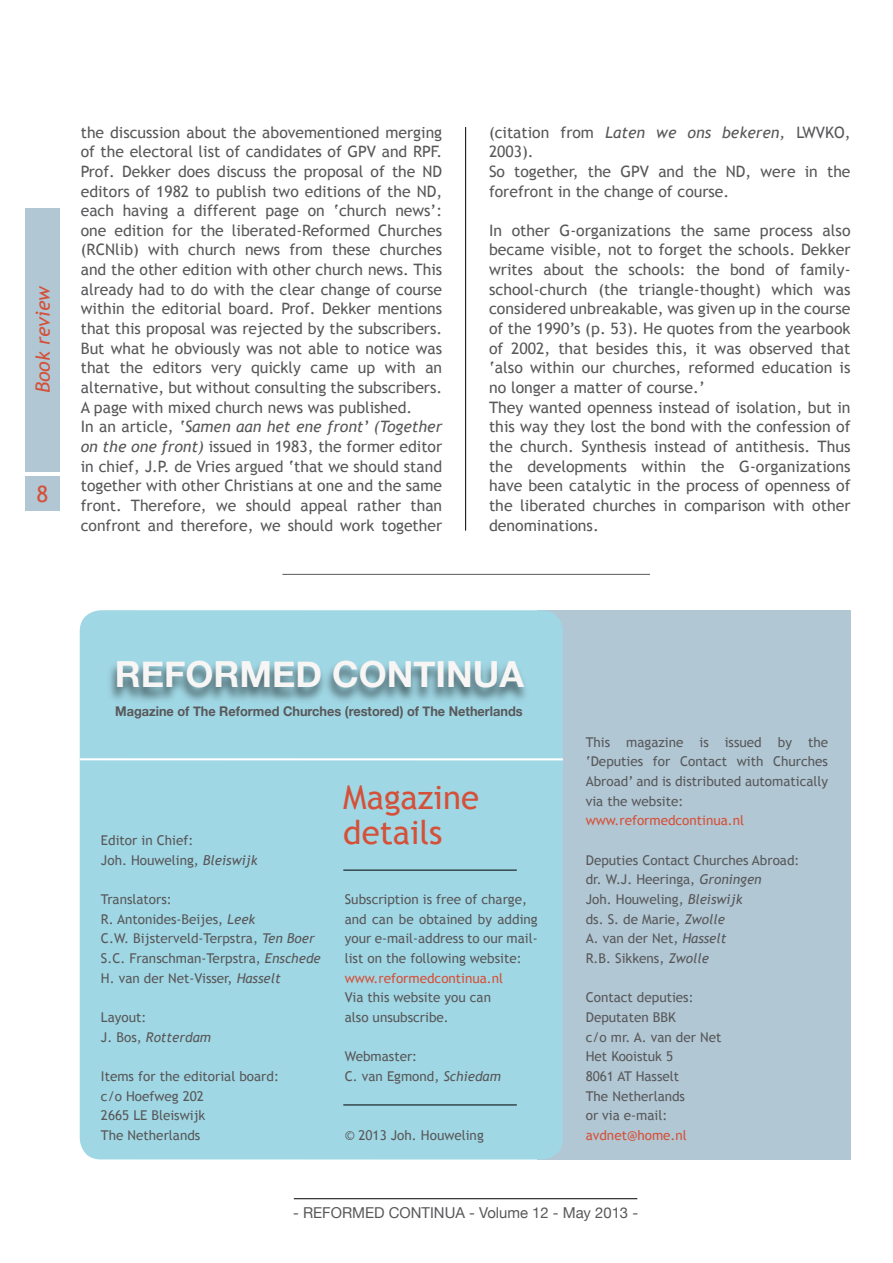
<style>
.page{position:relative;width:893px;height:1263px;background:#fff}
.page>*{position:absolute;margin:0;border:0;box-sizing:border-box;transform-origin:0 0}
.t1{font:700 36px "Helvetica Neue";color:#f8f5f5}
.t2{font:33px/35.1px "Trebuchet MS";color:#d55038}
.t3{font:22.5px "Trebuchet MS";color:#d55038}
.t4{font:italic 19.5px "Trebuchet MS";color:#d55038}
.t5{font:15.75px/19.6px "Trebuchet MS";color:#58585a}
.t6{font:15px "Helvetica Neue";color:#58585a}
.t7{font:13.5px/19.6px "Trebuchet MS";color:#58585a}
.t8{font:13.5px "Trebuchet MS";color:#d55038}
.t9{font:700 13.35px "Helvetica Neue";color:#58585a;scale:.95 1}
.s1{font-style:italic}
</style>
<div class="page">
<hr style="left:465px;top:127px;width:1px;height:404px;background:#000">
<div style="left:26px;top:477px;width:34px;height:34px;background:#b1c7d4"></div>
<div style="left:26px;top:208px;width:34px;height:264px;background:#b1c7d4"></div>
<div style="left:537px;top:610px;width:313px;height:549px;background:#b1c7d4"></div>
<div style="left:80px;top:610px;width:483px;height:549px;background:#a0d7e4;border-radius:21px"></div>
<hr style="left:80px;top:758px;width:483px;height:2px;background:#fff">
<hr style="left:343px;top:870px;width:174px;height:1px;background:#000">
<hr style="left:343px;top:1104px;width:174px;height:1px;background:#000">
<div style="left:105px;top:659px;width:426px;height:46px;background:#000;opacity:.6"></div>
<hr style="left:282px;top:574px;width:368px;height:1px;background:#58585a">
<hr style="left:294px;top:1198px;width:343px;height:1px;background:#000">
<p class="t4" style="left:31px;top:393px;width:109px;rotate:-90deg">Book review</p>
<h3 class="t3" style="left:37px;top:481px;width:13px">8</h3>
<p class="t5" style="left:81px;top:122px;width:363px">the discussion about the abovementioned merging of the electoral list of candidates of GPV and RPF.<br>Prof. Dekker does discuss the proposal of the ND editors of 1982 to publish two editions of the ND, each having a different page on ‘church news’: one edition for the liberated-Reformed Churches (RCNlib) with church news from these churches and the other edition with other church news. This already had to do with the clear change of course within the editorial board. Prof. Dekker mentions that this proposal was rejected by the subscribers.<br>But what he obviously was not able to notice was that the editors very quickly came up with an alternative, but without consulting the subscribers.<br>A page with mixed church news was published.<br>In an article, <span class="s1">‘Samen aan het ene front’ (Together on the one front)</span> issued in 1983, the former editor in chief, J.P. de Vries argued ‘that we should stand together with other Christians at one and the same front. Therefore, we should appeal rather than confront and therefore, we should work together</p>
<p class="t5" style="left:489px;top:122px;width:363px">(citation from <span class="s1">Laten we ons bekeren,</span> LWVKO,<br>2003).<br>So together, the GPV and the ND, were in the forefront in the change of course.</p>
<p class="t5" style="left:489px;top:221px;width:363px">In other G-organizations the same process also became visible, not to forget the schools. Dekker writes about the schools: the bond of family&shy;school-church (the triangle-thought) which was considered unbreakable, was given up in the course of the 1990’s (p. 53). He quotes from the yearbook of 2002, that besides this, it was observed that ‘also within our churches, reformed education is no longer a matter of course.’<br>They wanted openness instead of isolation, but in this way they lost the bond with the confession of the church. Synthesis instead of antithesis. Thus the developments within the G-organizations have been catalytic in the process of openness of the liberated churches in comparison with other denominations.</p>
<h1 class="t1" style="left:115px;top:651px;width:411px">REFORMED CONTINUA</h1>
<p class="t9" style="left:115px;top:702px;width:430px">Magazine of The Reformed Churches (restored) of The Netherlands</p>
<p class="t7" style="left:101px;top:831px;width:158px">Editor in Chief:<br>Joh. Houweling, <span class="s1">Bleiswijk</span></p>
<p class="t7" style="left:101px;top:890px;width:221px">Translators:<br>R. Antonides-Beijes, <span class="s1">Leek<br></span>C.W. Bijsterveld-Terpstra, <span class="s1">Ten Boer<br></span>S.C. Franschman-Terpstra, <span class="s1">Enschede<br></span>H. van der Net-Visser, <span class="s1">Hasselt</span></p>
<p class="t7" style="left:101px;top:1007px;width:111px">Layout:<br>J. Bos, <span class="s1">Rotterdam</span></p>
<p class="t7" style="left:101px;top:1066px;width:180px">Items for the editorial board: c/o Hoefweg 202<br>2665 LE Bleiswijk<br>The Netherlands</p>
<h2 class="t2" style="left:343px;top:780px;width:137px">Magazine details</h2>
<p class="t7" style="left:345px;top:890px;width:194px">Subscription is free of charge, and can be obtained by adding your e-mail-address to our mail&shy;list on the following website:</p>
<p class="t8" style="left:345px;top:970px;width:160px">www.reformedcontinua.nl</p>
<p class="t7" style="left:345px;top:988px;width:148px">Via this website you can also unsubscribe.</p>
<p class="t7" style="left:345px;top:1047px;width:158px">Webmaster:<br>C. van Egmond, <span class="s1">Schiedam</span></p>
<p class="t7" style="left:345px;top:1125px;width:140px">© 2013 Joh. Houweling</p>
<p class="t7" style="left:586px;top:732px;width:244px;text-align:justify">This magazine is issued by the ‘Deputies for Contact with Churches Abroad’ and is distributed automatically via the website:</p>
<p class="t8" style="left:586px;top:813px;width:160px">www.reformedcontinua.nl</p>
<p class="t7" style="left:586px;top:850px;width:215px">Deputies Contact Churches Abroad: dr. W.J. Heeringa, <span class="s1">Groningen<br></span>Joh. Houweling, <span class="s1">Bleiswijk<br></span>ds. S. de Marie, <span class="s1">Zwolle<br></span>A. van der Net, <span class="s1">Hasselt<br></span>R.B. Sikkens, <span class="s1">Zwolle</span></p>
<p class="t7" style="left:586px;top:988px;width:137px">Contact deputies:<br>Deputaten BBK<br>c/o mr. A. van der Net<br>Het Kooistuk 5<br>8061 AT Hasselt<br>The Netherlands<br>or via e-mail:</p>
<p class="t8" style="left:586px;top:1127px;width:103px">avdnet@home.nl</p>
<p class="t6" style="left:293px;top:1204px;width:346px">- REFORMED CONTINUA - Volume 12 - May 2013 -</p>
</div>
